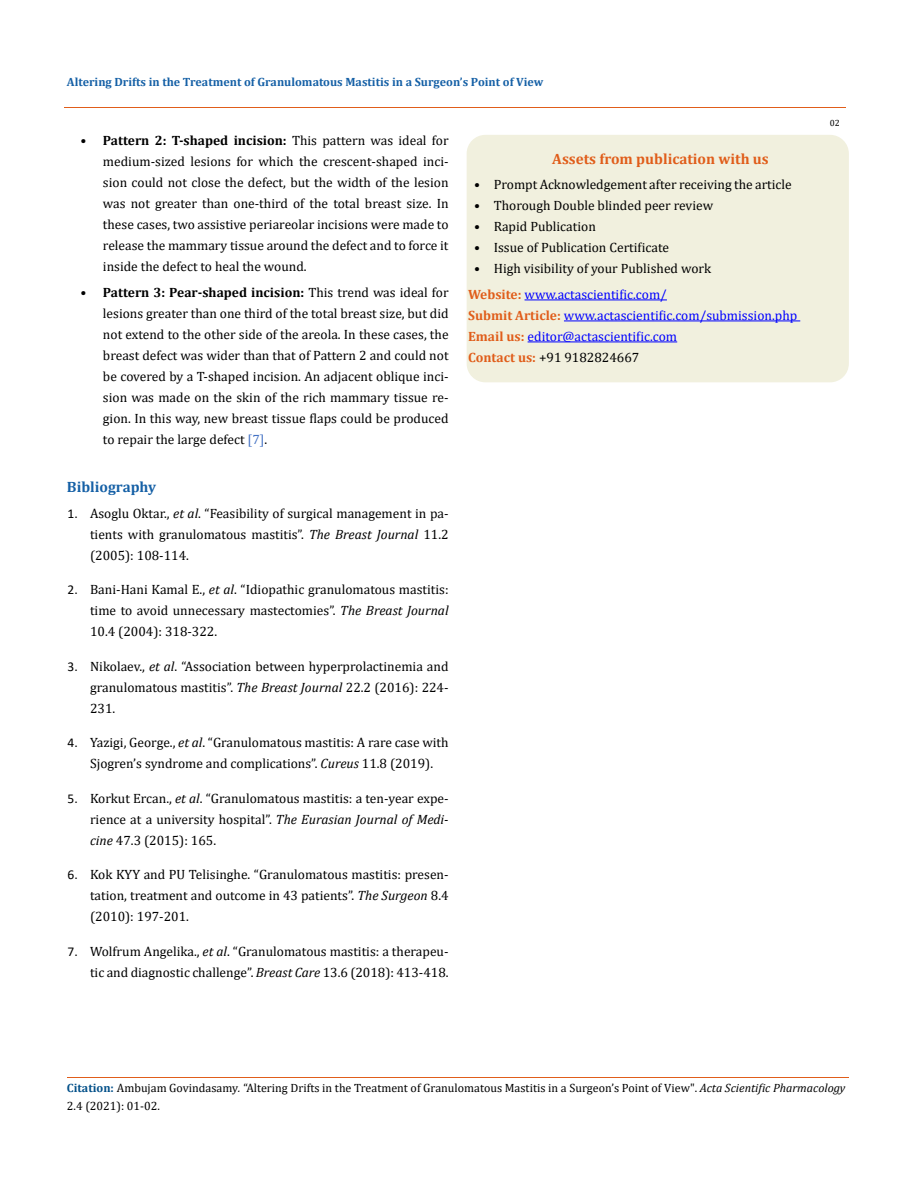
<style>
.page{position:relative;width:917px;height:1188px;background:#fff}
.page>*{position:absolute;margin:0;border:0;box-sizing:border-box;transform-origin:0 0}
.t1{font:700 15px "Cambria";color:#e05d1a}
.t2{font:700 15px "Cambria";color:#1560a6}
.t3{font:13.5px/21px "Cambria";color:#000;text-align:justify}
.t4{font:13.5px/21px "Cambria";color:#00f}
.t5{font:12px/18px "Cambria";color:#000}
.t6{font:700 12px "Cambria";color:#1560a6}
.t7{font:9px "Cambria";color:#000}
.s1{font-weight:700}
.s2{color:#4472c4}
.s3{font-family:"Calibri"}
.s4{font-style:italic}
.s5{font-weight:700;color:#e05d1a}
.s6{color:#000}
.s7{font-weight:700;color:#035089}
</style>
<div class="page">
<div style="left:467px;top:136px;width:381px;height:246px;background:#f1f0de;border-radius:18px"></div>
<div style="left:466px;top:135px;width:382px;height:247px;border:2px solid #f1f0de;border-radius:18px"></div>
<hr style="left:524px;top:300px;width:143px;height:1px;background:#00f">
<hr style="left:564px;top:321px;width:236px;height:1px;background:#00f">
<hr style="left:527px;top:342px;width:150px;height:1px;background:#00f">
<hr style="left:64px;top:108px;width:781px;height:1px;background:#e05d1a">
<hr style="left:67px;top:1077px;width:781px;height:1px;background:#e05d1a">
<p class="t6" style="left:67px;top:73px;width:478px">Altering Drifts in the Treatment of Granulomatous Mastitis in a Surgeon’s Point of View</p>
<p class="t3" style="left:103px;top:130px;width:347px;text-indent:-23px"><span class="s1">• Pattern 2: T-shaped incision:</span> This pattern was ideal for medium-sized lesions for which the crescent-shaped inci&shy;sion could not close the defect, but the width of the lesion was not greater than one-third of the total breast size. In these cases, two assistive periareolar incisions were made to release the mammary tissue around the defect and to force it inside the defect to heal the wound.</p>
<p class="t3" style="left:103px;top:282px;width:347px;text-indent:-23px"><span class="s1">• Pattern 3: Pear-shaped incision:</span> This trend was ideal for lesions greater than one third of the total breast size, but did not extend to the other side of the areola. In these cases, the breast defect was wider than that of Pattern 2 and could not be covered by a T-shaped incision. An adjacent oblique inci&shy;sion was made on the skin of the rich mammary tissue re&shy;gion. In this way, new breast tissue flaps could be produced to repair the large defect <span class="s2">[7]</span>.</p>
<p class="t2" style="left:67px;top:476px;width:91px">Bibliography</p>
<p class="t3" style="left:90px;top:502px;width:360px;text-indent:-23px"><span class="s3">1.</span> Asoglu Oktar., <span class="s4">et al</span>. “Feasibility of surgical management in pa&shy;tients with granulomatous mastitis”. <span class="s4">The Breast Journal</span> 11.2 (2005): 108-114.</p>
<p class="t3" style="left:90px;top:579px;width:360px;text-indent:-23px"><span class="s3">2.</span> Bani‐Hani Kamal E., <span class="s4">et al</span>. “Idiopathic granulomatous mastitis: time to avoid unnecessary mastectomies”. <span class="s4">The Breast Journal </span>10.4 (2004): 318-322.</p>
<p class="t3" style="left:90px;top:655px;width:360px;text-indent:-23px"><span class="s3">3.</span> Nikolaev., <span class="s4">et al</span>. “Association between hyperprolactinemia and granulomatous mastitis”. <span class="s4">The Breast Journal</span> 22.2 (2016): 224- 231.</p>
<p class="t3" style="left:68px;top:732px;width:382px;text-align:center"><span class="s3">4.</span> Yazigi, George., <span class="s4">et al</span>. “Granulomatous mastitis: A rare case with<br>Sjogren’s syndrome and complications”. <span class="s4">Cureus</span> 11.8 (2019).</p>
<p class="t3" style="left:90px;top:787px;width:360px;text-indent:-23px"><span class="s3">5.</span> Korkut Ercan., <span class="s4">et al</span>. “Granulomatous mastitis: a ten-year expe&shy;rience at a university hospital”. <span class="s4">The Eurasian Journal of Medi&shy;cine</span> 47.3 (2015): 165.</p>
<p class="t3" style="left:90px;top:864px;width:360px;text-indent:-23px"><span class="s3">6.</span> Kok KYY and PU Telisinghe. “Granulomatous mastitis: presen&shy;tation, treatment and outcome in 43 patients”. <span class="s4">The Surgeon</span> 8.4 (2010): 197-201.</p>
<p class="t3" style="left:68px;top:940px;width:382px;text-align:right"><span class="s3">7.</span> Wolfrum Angelika., <span class="s4">et al</span>. “Granulomatous mastitis: a therapeu&shy;tic and diagnostic challenge”. <span class="s4">Breast Care</span> 13.6 (2018): 413-418.</p>
<p class="t1" style="left:552px;top:148px;width:218px">Assets from publication with us</p>
<p class="t3" style="left:474px;top:174px;width:319px">• Prompt Acknowledgement after receiving the article</p>
<p class="t3" style="left:474px;top:195px;width:240px">• Thorough Double blinded peer review</p>
<p class="t3" style="left:474px;top:216px;width:123px">• Rapid Publication</p>
<p class="t3" style="left:474px;top:237px;width:196px">• Issue of Publication Certificate</p>
<p class="t3" style="left:474px;top:258px;width:238px">• High visibility of your Published work</p>
<p class="t4" style="left:468px;top:284px;width:330px"><span class="s5">Website:</span> www.actascientific.com/<br><span class="s5">Submit Article:</span> www.actascientific.com/submission.php <span class="s5">Email us:</span> editor@actascientific.com<br><span class="s5">Contact us:</span> <span class="s6">+91 9182824667</span></p>
<p class="t7" style="left:829px;top:118px;width:11px">02</p>
<p class="t5" style="left:67px;top:1079px;width:780px"><span class="s7">Citation:</span> Ambujam Govindasamy<span class="s4">.</span> “Altering Drifts in the Treatment of Granulomatous Mastitis in a Surgeon’s Point of View". <span class="s4">Acta Scientific Pharmacology<br></span>2.4 (2021): 01-02.</p>
</div>
